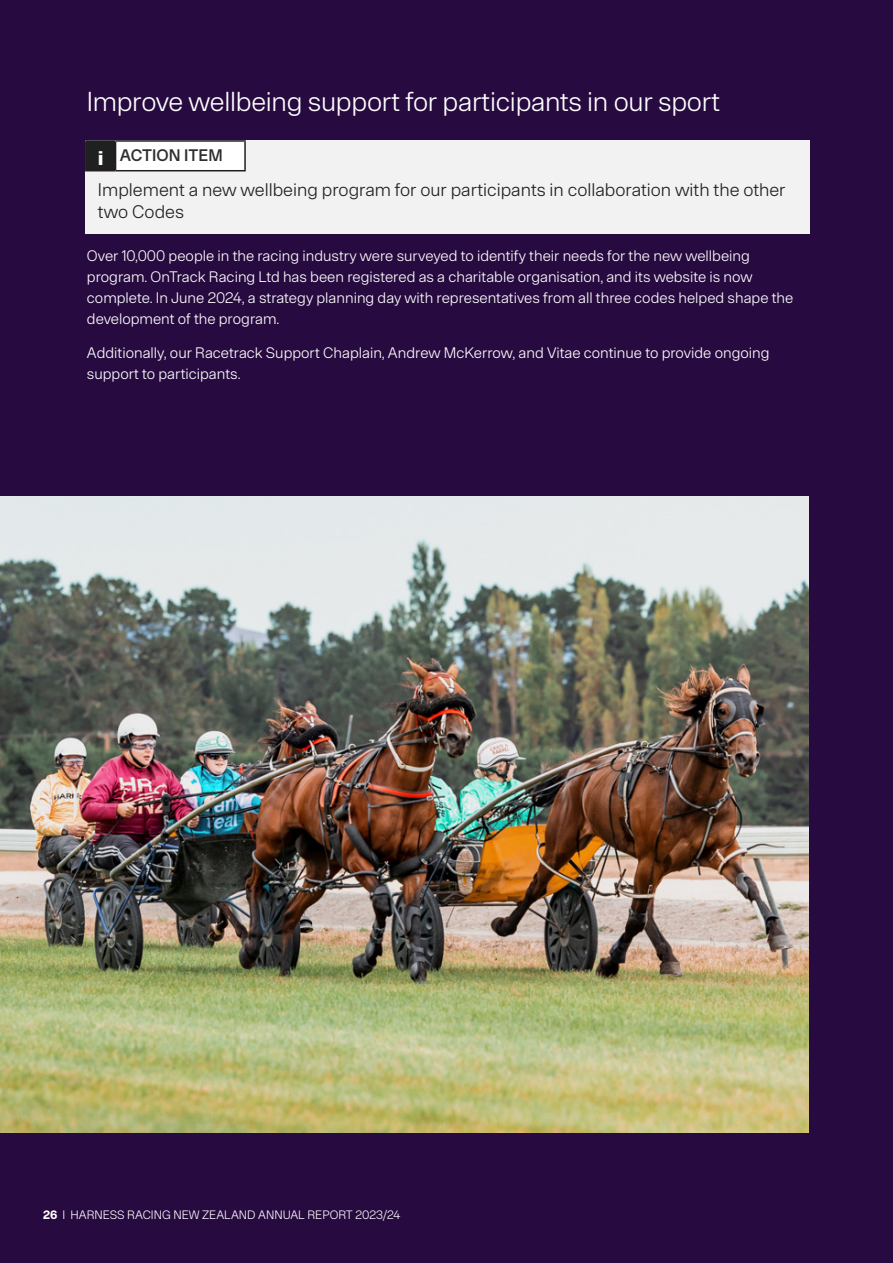
<style>
.page{position:relative;width:893px;height:1263px;background:#270a3f}
.page>*{position:absolute;margin:0;border:0;box-sizing:border-box;transform-origin:0 0}
.Body_Text_10_14{font:300 27px "Onsite Standard";letter-spacing:-.01em;color:#fff}
.Body_Text_10_14-2{font:700 19.5px "Onsite Extended";color:#fff}
.SPR_sub_14_14{font:300 18px/22.5px "Onsite Standard";color:#1f2020}
.Body_Text_10_14_BOLD{font:500 16.5px "Onsite Standard";color:#302f2f}
.Body_Text_10_14-3{font:300 15px/21px "Onsite Standard";color:#fff}
.Body_page_footer{font:300 12px "Onsite Standard";color:#fff}
.s1{font-weight:700}
</style>
<div class="page">
<div style="left:85px;top:140px;width:725px;height:94px;background:#f1f2f1"></div>
<div style="left:86px;top:141px;width:30px;height:30px;background:#1f2020"></div>
<div style="left:116px;top:141px;width:129px;height:30px;background:#fff"></div>
<hr style="left:85px;top:140px;width:31px;height:2px;background:#231f20">
<hr style="left:85px;top:142px;width:2px;height:28px;background:#231f20">
<hr style="left:116px;top:140px;width:130px;height:2px;background:#231f20">
<hr style="left:244px;top:142px;width:2px;height:28px;background:#231f20">
<hr style="left:85px;top:170px;width:31px;height:1px;background:#231f20">
<hr style="left:116px;top:170px;width:130px;height:1px;background:#231f20">
<img style="left:0;top:496px;width:809px;height:636px">
<p class="Body_Text_10_14" style="left:87px;top:86px;width:635px">Improve wellbeing support for participants in our sport</p>
<p class="Body_Text_10_14-2" style="left:98px;top:147px;width:7px">i</p>
<p class="Body_Text_10_14_BOLD" style="left:120px;top:145px;width:104px">ACTION ITEM</p>
<p class="SPR_sub_14_14" style="left:98px;top:178px;width:689px">Implement a new wellbeing program for our participants in collaboration with the other two Codes</p>
<p class="Body_Text_10_14-3" style="left:87px;top:245px;width:708px">Over 10,000 people in the racing industry were surveyed to identify their needs for the new wellbeing program. OnTrack Racing Ltd has been registered as a charitable organisation, and its website is now complete. In June 2024, a strategy planning day with representatives from all three codes helped shape the development of the program.</p>
<p class="Body_Text_10_14-3" style="left:87px;top:342px;width:684px">Additionally, our Racetrack Support Chaplain, Andrew McKerrow, and Vitae continue to provide ongoing support to participants.</p>
<p class="Body_page_footer" style="left:43px;top:1208px;width:359px"><span class="s1">26</span> I HARNESS RACING NEW ZEALAND ANNUAL REPORT 2023/24</p>
</div>
